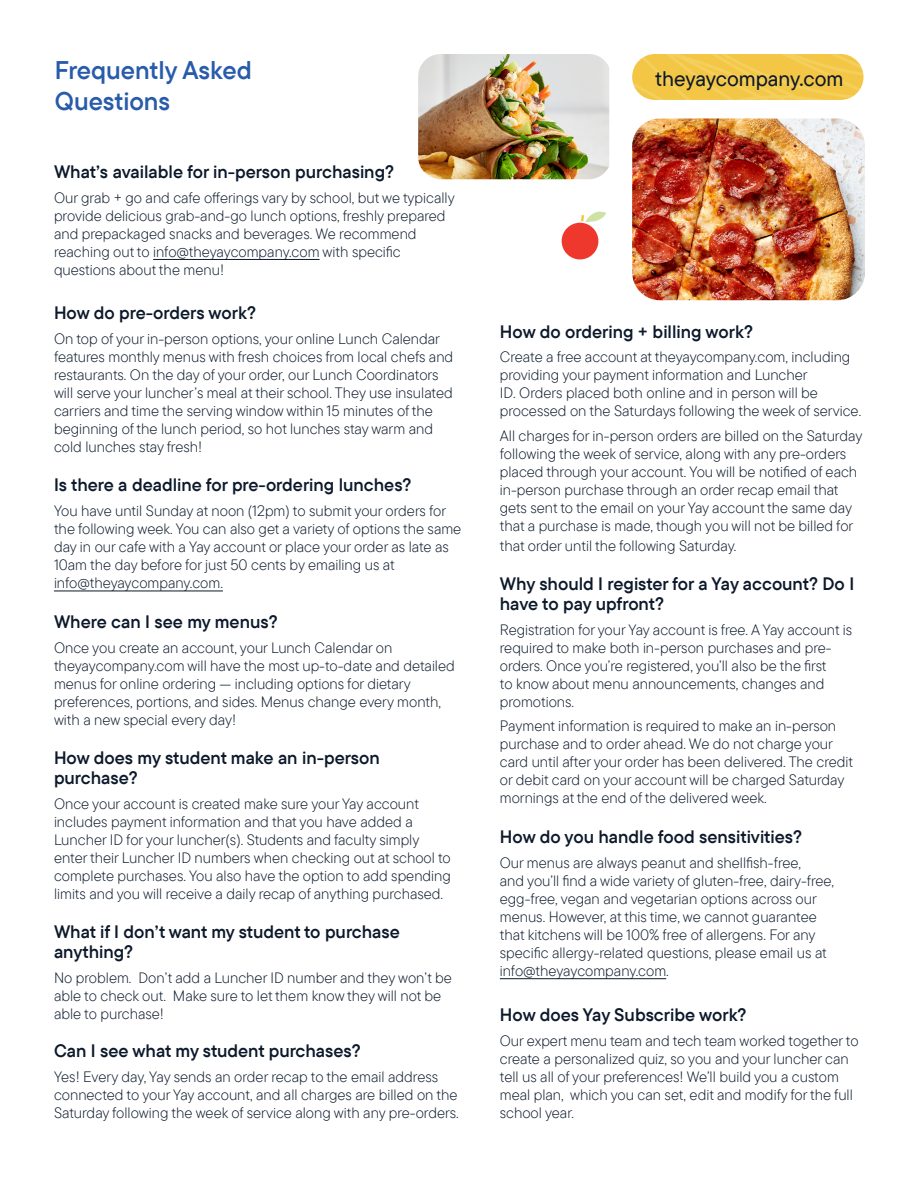
<style>
.page{position:relative;width:918px;height:1188px;background:#fff}
.page>*{position:absolute;margin:0;border:0;box-sizing:border-box;transform-origin:0 0}
.t1{font:25.5px/30.6px "TT Commons Pro Db";color:#285ba9}
.t2{font:500 21px "TT Commons Pro";color:#0c192b}
.t3{font:18px/19.5px "TT Commons Pro Db";color:#0c192b}
.t4{font:300 15px/18px "TT Commons Pro";color:#0c192b}
</style>
<div class="page">
<img style="left:632px;top:118px;width:233px;height:182px">
<div style="left:562px;top:223px;width:36px;height:36px;background:#ee382d;border-radius:50%"></div>
<svg style="left:581px;top:211px;width:25px;height:12px"></svg>
<img style="left:418px;top:54px;width:191px;height:125px">
<hr style="left:153px;top:259px;width:167px;height:1px;background:#0c192b">
<hr style="left:54px;top:591px;width:169px;height:1px;background:#0c192b">
<hr style="left:500px;top:978px;width:166px;height:1px;background:#0c192b">
<svg style="left:632px;top:54px;width:232px;height:46px;background:#f3ca53"></svg>
<p class="t1" style="left:55px;top:55px;width:198px">Frequently Asked<br>Questions</p>
<p class="t3" style="left:54px;top:162px;width:342px">What’s available for in-person purchasing?</p>
<p class="t4" style="left:54px;top:188px;width:402px">Our grab + go and cafe offerings vary by school, but we typically provide delicious grab-and-go lunch options, freshly prepared and prepackaged snacks and beverages. We recommend reaching out to info@theyaycompany.com with specific questions about the menu!</p>
<p class="t3" style="left:54px;top:303px;width:204px">How do pre-orders work?</p>
<p class="t4" style="left:54px;top:329px;width:401px">On top of your in-person options, your online Lunch Calendar features monthly menus with fresh choices from local chefs and restaurants. On the day of your order, our Lunch Coordinators will serve your luncher’s meal at their school. They use insulated carriers and time the serving window within 15 minutes of the beginning of the lunch period, so hot lunches stay warm and cold lunches stay fresh!</p>
<p class="t3" style="left:54px;top:475px;width:359px">Is there a deadline for pre-ordering lunches?</p>
<p class="t4" style="left:54px;top:502px;width:409px">You have until Sunday at noon (12pm) to submit your orders for the following week. You can also get a variety of options the same day in our cafe with a Yay account or place your order as late as 10am the day before for just 50 cents by emailing us at info@theyaycompany.com.</p>
<p class="t3" style="left:54px;top:612px;width:225px">Where can I see my menus?</p>
<p class="t4" style="left:54px;top:638px;width:402px">Once you create an account, your Lunch Calendar on theyaycompany.com will have the most up-to-date and detailed menus for online ordering — including options for dietary preferences, portions, and sides. Menus change every month, with a new special every day!</p>
<p class="t3" style="left:54px;top:748px;width:327px">How does my student make an in-person purchase?</p>
<p class="t4" style="left:54px;top:794px;width:398px">Once your account is created make sure your Yay account includes payment information and that you have added a Luncher ID for your luncher(s). Students and faculty simply enter their Luncher ID numbers when checking out at school to complete purchases. You also have the option to add spending limits and you will receive a daily recap of anything purchased.</p>
<p class="t3" style="left:54px;top:922px;width:347px">What if I don’t want my student to purchase anything?</p>
<p class="t4" style="left:54px;top:968px;width:399px">No problem. Don’t add a Luncher ID number and they won’t be able to check out. Make sure to let them know they will not be able to purchase!</p>
<p class="t3" style="left:54px;top:1041px;width:308px">Can I see what my student purchases?</p>
<p class="t4" style="left:54px;top:1067px;width:406px">Yes! Every day, Yay sends an order recap to the email address connected to your Yay account, and all charges are billed on the<br>Saturday following the week of service along with any pre-orders.</p>
<p class="t2" style="left:655px;top:63px;width:190px">theyaycompany.com</p>
<p class="t3" style="left:500px;top:321px;width:255px">How do ordering + billing work?</p>
<p class="t4" style="left:500px;top:348px;width:363px">Create a free account at theyaycompany.com, including providing your payment information and Luncher<br>ID. Orders placed both online and in person will be processed on the Saturdays following the week of service.</p>
<p class="t4" style="left:500px;top:427px;width:364px">All charges for in-person orders are billed on the Saturday following the week of service, along with any pre-orders placed through your account. You will be notified of each in-person purchase through an order recap email that gets sent to the email on your Yay account the same day that a purchase is made, though you will not be billed for</p>
<p class="t4" style="left:500px;top:536px;width:238px">that order until the following Saturday.</p>
<p class="t3" style="left:500px;top:574px;width:356px">Why should I register for a Yay account? Do I have to pay upfront?</p>
<p class="t4" style="left:500px;top:620px;width:354px">Registration for your Yay account is free. A Yay account is required to make both in-person purchases and pre&shy;orders. Once you’re registered, you’ll also be the first<br>to know about menu announcements, changes and promotions.</p>
<p class="t4" style="left:500px;top:717px;width:355px">Payment information is required to make an in-person purchase and to order ahead. We do not charge your card until after your order has been delivered. The credit or debit card on your account will be charged Saturday mornings at the end of the delivered week.</p>
<p class="t3" style="left:500px;top:827px;width:304px">How do you handle food sensitivities?</p>
<p class="t4" style="left:500px;top:853px;width:336px">Our menus are always peanut and shellfish-free,<br>and you’ll find a wide variety of gluten-free, dairy-free, egg-free, vegan and vegetarian options across our menus. However, at this time, we cannot guarantee that kitchens will be 100% free of allergens. For any specific allergy-related questions, please email us at info@theyaycompany.com.</p>
<p class="t3" style="left:500px;top:1005px;width:248px">How does Yay Subscribe work?</p>
<p class="t4" style="left:500px;top:1031px;width:360px">Our expert menu team and tech team worked together to create a personalized quiz, so you and your luncher can tell us all of your preferences! We’ll build you a custom meal plan, which you can set, edit and modify for the full school year.</p>
</div>
